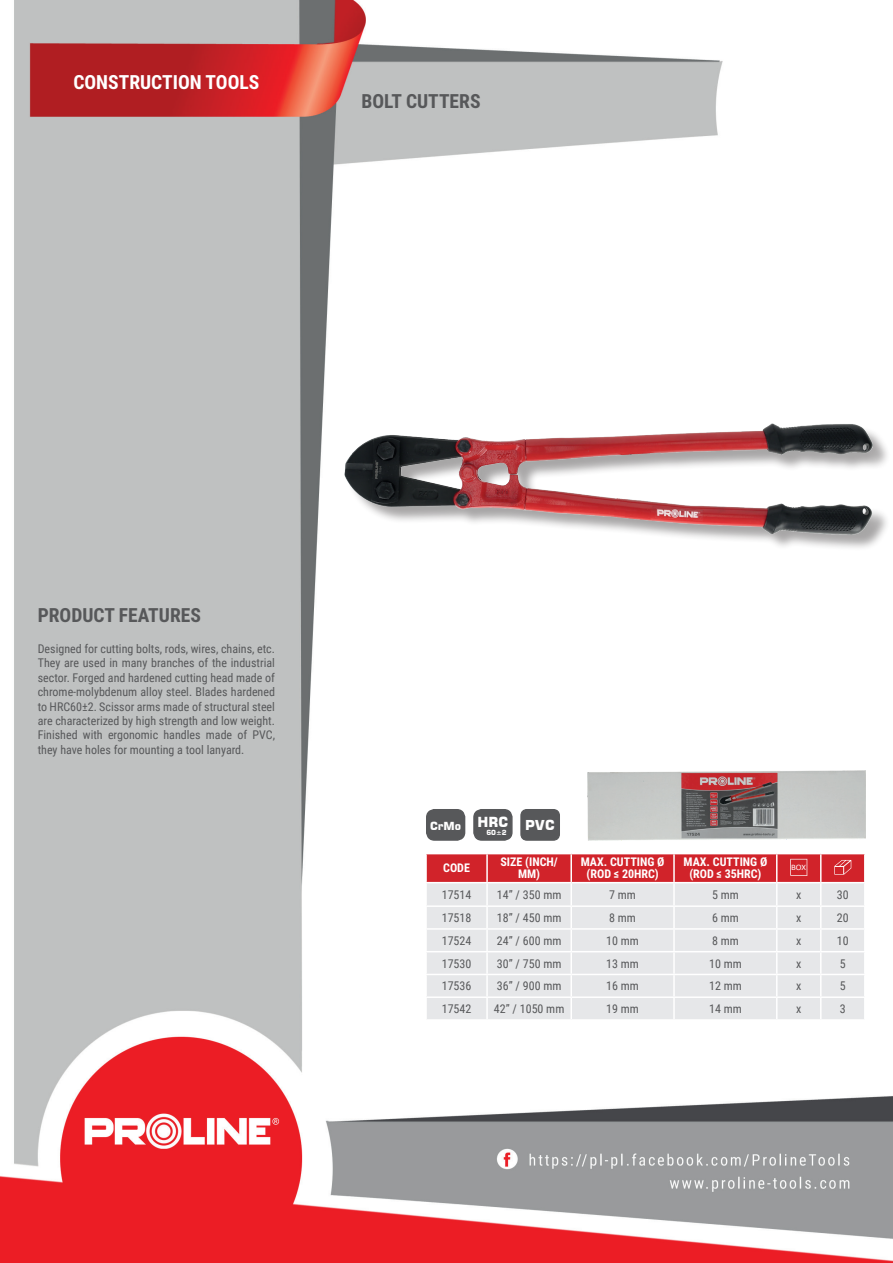
<style>
.page{position:relative;width:893px;height:1263px;background:#fff}
.page>*{position:absolute;margin:0;border:0;box-sizing:border-box;transform-origin:0 0}
.t1{font:700 19.5px "Roboto Condensed";color:#57585a}
.t2{font:700 19.5px "Roboto Condensed";color:#fff}
.t3{font:700 13.8px "Square 721 BT";color:#fff}
.t4{font:700 13.65px "Square 721 BT";color:#fff}
.t5{font:12px/14.4px "Roboto Condensed";color:#57585a;text-align:justify}
.t6{font:700 12px/12px "Roboto Condensed";color:#fff;text-align:center}
.t7{font:700 11.1px "Square 721 BT";color:#fff}
.t8{font:8.4px "Calibri";color:#fff;scale:1.06 1}
.t9{font:700 6.9px "Square 721 BT";color:#fff}
</style>
<div class="page">
<img style="left:0;top:0;width:893px;height:1263px">
<img style="left:587px;top:770px;width:278px;height:71px">
<div style="left:348px;top:426px;width:543px;height:126px;background:#231f20;opacity:.4"></div>
<img style="left:345px;top:423px;width:527px;height:111px">
<hr style="left:425px;top:854px;width:2px;height:28px;background:#fff">
<hr style="left:425px;top:883px;width:2px;height:22px;background:#fff">
<hr style="left:425px;top:907px;width:2px;height:21px;background:#fff">
<hr style="left:425px;top:930px;width:2px;height:21px;background:#fff">
<hr style="left:425px;top:952px;width:2px;height:22px;background:#fff">
<hr style="left:425px;top:975px;width:2px;height:21px;background:#fff">
<hr style="left:425px;top:998px;width:2px;height:21px;background:#fff">
<hr style="left:864px;top:854px;width:2px;height:28px;background:#fff">
<hr style="left:864px;top:883px;width:2px;height:22px;background:#fff">
<hr style="left:864px;top:907px;width:2px;height:21px;background:#fff">
<hr style="left:864px;top:930px;width:2px;height:21px;background:#fff">
<hr style="left:864px;top:952px;width:2px;height:22px;background:#fff">
<hr style="left:864px;top:975px;width:2px;height:21px;background:#fff">
<hr style="left:864px;top:998px;width:2px;height:21px;background:#fff">
<hr style="left:425px;top:853px;width:62px;height:1px;background:#fff">
<hr style="left:425px;top:882px;width:62px;height:1px;background:#fff">
<hr style="left:425px;top:905px;width:62px;height:2px;background:#fff">
<hr style="left:425px;top:928px;width:62px;height:2px;background:#fff">
<hr style="left:425px;top:951px;width:62px;height:1px;background:#fff">
<hr style="left:425px;top:974px;width:62px;height:1px;background:#fff">
<hr style="left:425px;top:996px;width:62px;height:2px;background:#fff">
<hr style="left:425px;top:1019px;width:62px;height:2px;background:#fff">
<hr style="left:487px;top:1019px;width:84px;height:2px;background:#fff">
<hr style="left:571px;top:1019px;width:103px;height:2px;background:#fff">
<hr style="left:674px;top:1019px;width:103px;height:2px;background:#fff">
<hr style="left:777px;top:1019px;width:44px;height:2px;background:#fff">
<hr style="left:821px;top:1019px;width:44px;height:2px;background:#fff">
<svg style="left:426px;top:853px;width:439px;height:166px;background:#e4c9cc"></svg>
<div style="left:427px;top:810px;width:38px;height:30px;background:#57585a;border-radius:8px"></div>
<div style="left:426px;top:809px;width:39px;height:32px;border:1px solid #57585a;border-radius:8px"></div>
<div style="left:474px;top:810px;width:38px;height:30px;background:#57585a;border-radius:8px"></div>
<div style="left:473px;top:809px;width:40px;height:32px;border:1px solid #57585a;border-radius:8px"></div>
<svg style="left:520px;top:809px;width:40px;height:32px"></svg>
<h1 class="t2" style="left:73px;top:69px;width:187px">CONSTRUCTION TOOLS</h1>
<h1 class="t1" style="left:361px;top:88px;width:121px">BOLT CUTTERS</h1>
<h1 class="t1" style="left:38px;top:601px;width:165px">PRODUCT FEATURES</h1>
<p class="t5" style="left:38px;top:641px;width:239px">Designed for cutting bolts, rods, wires, chains, etc.<br>They are used in many branches of the industrial sector. Forged and hardened cutting head made of chrome-molybdenum alloy steel. Blades hardened to HRC60±2. Scissor arms made of structural steel are characterized by high strength and low weight.<br>Finished with ergonomic handles made of PVC, they have holes for mounting a tool lanyard.</p>
<p class="t3" style="left:436px;top:813px;width:74px">HRC HRC</p>
<p class="t9" style="left:486px;top:829px;width:22px">60±2</p>
<p class="t7" style="left:430px;top:819px;width:33px">CrMo</p>
<p class="t4" style="left:525px;top:817px;width:31px">PVC</p>
<p class="t6" style="left:443px;top:862px;width:28px">CODE</p>
<p class="t6" style="left:500px;top:856px;width:59px">SIZE (INCH/<br>MM)</p>
<p class="t6" style="left:581px;top:856px;width:85px">MAX. CUTTING Ø (ROD ≤ 20HRC)</p>
<p class="t6" style="left:683px;top:856px;width:85px">MAX. CUTTING Ø (ROD ≤ 35HRC)</p>
<p class="t8" style="left:791px;top:861px;width:16px">BOX</p>
<p class="t5" style="left:442px;top:887px;width:31px">17514</p>
<p class="t5" style="left:497px;top:887px;width:66px">14” / 350 mm</p>
<p class="t5" style="left:609px;top:887px;width:28px">7 mm</p>
<p class="t5" style="left:712px;top:887px;width:28px">5 mm</p>
<p class="t5" style="left:796px;top:887px;width:7px">x</p>
<p class="t5" style="left:837px;top:887px;width:13px">30</p>
<p class="t5" style="left:442px;top:910px;width:31px">17518</p>
<p class="t5" style="left:497px;top:910px;width:66px">18” / 450 mm</p>
<p class="t5" style="left:609px;top:910px;width:28px">8 mm</p>
<p class="t5" style="left:712px;top:910px;width:28px">6 mm</p>
<p class="t5" style="left:796px;top:910px;width:7px">x</p>
<p class="t5" style="left:837px;top:910px;width:13px">20</p>
<p class="t5" style="left:442px;top:933px;width:31px">17524</p>
<p class="t5" style="left:497px;top:933px;width:66px">24” / 600 mm</p>
<p class="t5" style="left:606px;top:933px;width:34px">10 mm</p>
<p class="t5" style="left:712px;top:933px;width:28px">8 mm</p>
<p class="t5" style="left:796px;top:933px;width:7px">x</p>
<p class="t5" style="left:837px;top:933px;width:13px">10</p>
<p class="t5" style="left:442px;top:956px;width:31px">17530</p>
<p class="t5" style="left:497px;top:956px;width:66px">30” / 750 mm</p>
<p class="t5" style="left:606px;top:956px;width:34px">13 mm</p>
<p class="t5" style="left:709px;top:956px;width:34px">10 mm</p>
<p class="t5" style="left:796px;top:956px;width:7px">x</p>
<p class="t5" style="left:840px;top:956px;width:7px">5</p>
<p class="t5" style="left:442px;top:978px;width:31px">17536</p>
<p class="t5" style="left:497px;top:978px;width:66px">36” / 900 mm</p>
<p class="t5" style="left:606px;top:978px;width:34px">16 mm</p>
<p class="t5" style="left:709px;top:978px;width:34px">12 mm</p>
<p class="t5" style="left:796px;top:978px;width:7px">x</p>
<p class="t5" style="left:840px;top:978px;width:7px">5</p>
<p class="t5" style="left:442px;top:1001px;width:31px">17542</p>
<p class="t5" style="left:494px;top:1001px;width:72px">42” / 1050 mm</p>
<p class="t5" style="left:606px;top:1001px;width:34px">19 mm</p>
<p class="t5" style="left:709px;top:1001px;width:34px">14 mm</p>
<p class="t5" style="left:796px;top:1001px;width:7px">x</p>
<p class="t5" style="left:840px;top:1001px;width:7px">3</p>
</div>
